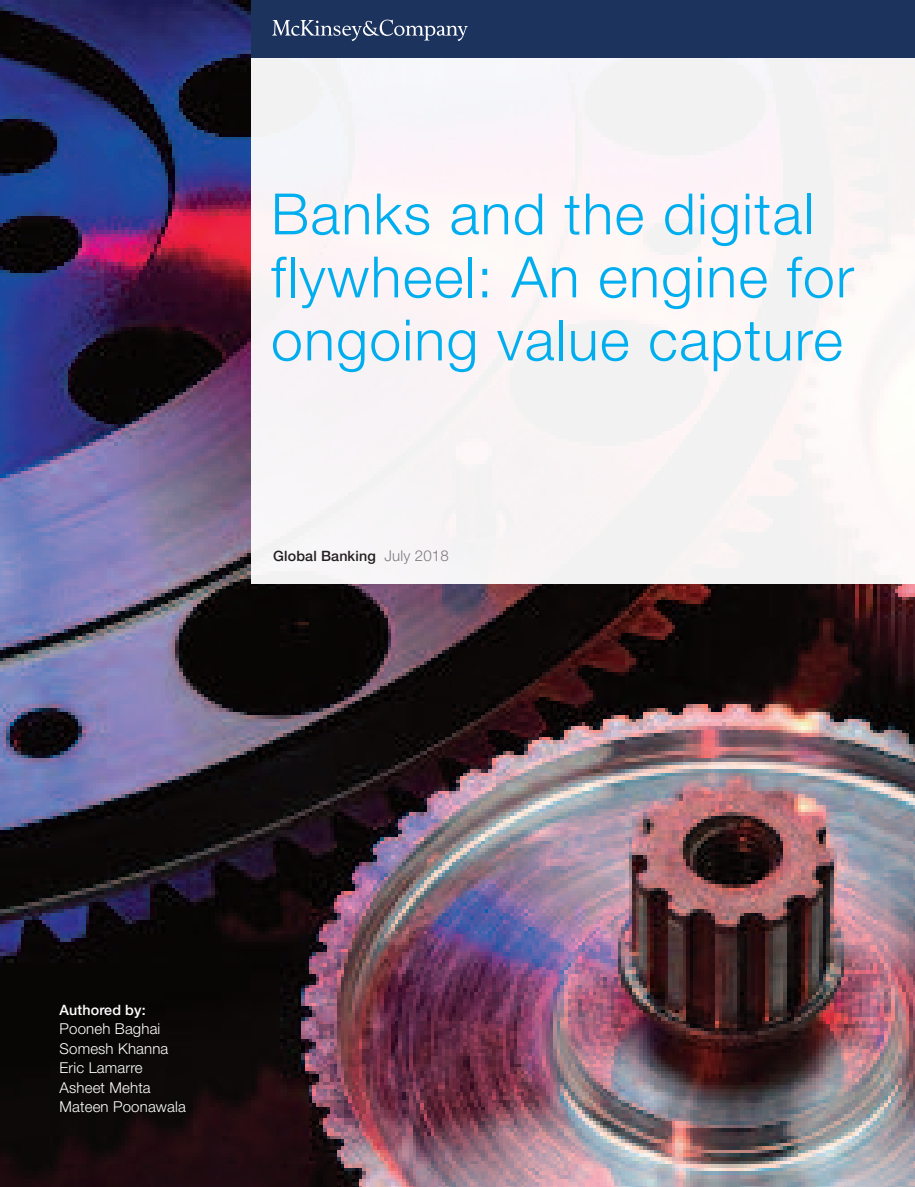
<style>
.page{position:relative;width:915px;height:1187px;background:#fff}
.page>*{position:absolute;margin:0;border:0;box-sizing:border-box;transform-origin:0 0}
.t1{font:300 57px/63px "Helvetica Neue LT Std";letter-spacing:.025em;color:#00aeef}
.t2{font:300 15px/19.5px "Helvetica Neue LT Std";letter-spacing:.01em;color:#fff}
.t3{font:500 14.25px "Helvetica Neue LT Std";letter-spacing:.01em;color:#231f20}
.t4{font:500 14.25px "Helvetica Neue LT Std";letter-spacing:.01em;color:#fff}
.s1{font-weight:300;font-size:15px;color:#7a7c7f}
</style>
<div class="page">
<img style="left:0;top:0;width:914px;height:1186px">
<div style="left:251px;top:0;width:663px;height:584px;background:#f7f3f5"></div>
<div style="left:251px;top:0;width:663px;height:58px;background:#1c335e"></div>
<svg style="left:272px;top:20px;width:195px;height:21px"></svg>
<p class="t1" style="left:271px;top:188px;width:584px">Banks and the digital flywheel: An engine for ongoing value capture</p>
<p class="t1" style="left:272px;top:188px;width:588px">Disruption in European consumer finance:<br>Lessons from Sweden</p>
<p class="t3" style="left:272px;top:548px;width:180px">Global Banking <span class="s1">April 2018</span></p>
<p class="t3" style="left:273px;top:550px;width:177px">Global Banking <span class="s1">July 2018</span></p>
<p class="t4" style="left:60px;top:1004px;width:88px">Authored by:</p>
<p class="t2" style="left:60px;top:1020px;width:128px">Pooneh Baghai<br>Somesh Khanna<br>Eric Lamarre<br>Asheet Mehta<br>Mateen Poonawala</p>
<p class="t4" style="left:61px;top:1043px;width:88px">Authored by:</p>
<p class="t2" style="left:61px;top:1059px;width:107px">Albion Mu ati<br>Oskar Skau<br>Zubin Taraporev</p>
</div>
